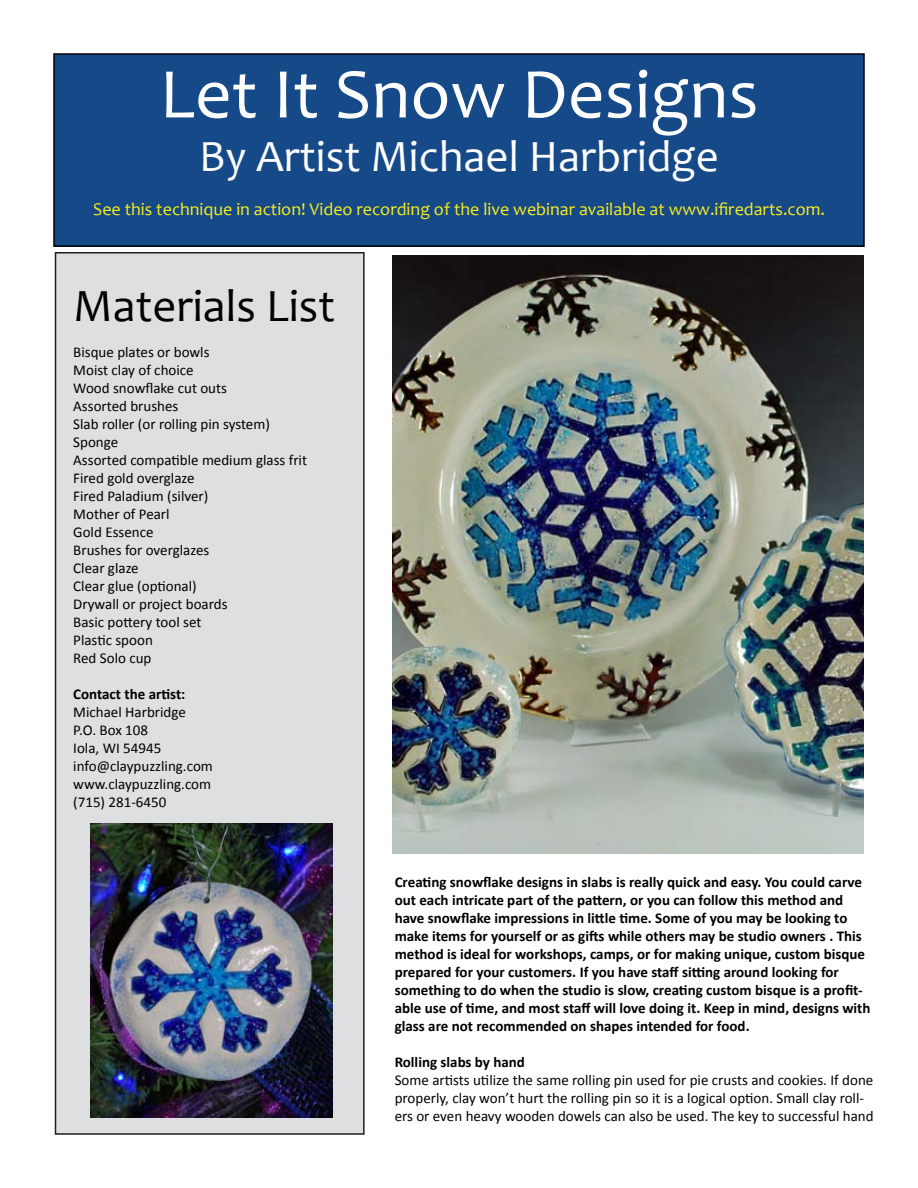
<style>
.page{position:relative;width:918px;height:1188px;background:#fff}
.page>*{position:absolute;margin:0;border:0;box-sizing:border-box;transform-origin:0 0}
.t1{font:72px "Candara";color:#fcfdfc}
.t2{font:46.5px "Candara";color:#000}
.t3{font:45px "Candara";color:#fcfdfc}
.t4{font:18px "Candara";color:#f9ed1d}
.t5{font:15px/18px "Calibri";color:#000}
.t6{font:700 15px/18px "Calibri";color:#000}
</style>
<div class="page">
<div style="left:56px;top:253px;width:308px;height:881px;background:#dddfe0"></div>
<div style="left:55px;top:252px;width:310px;height:883px;border:2px solid #221e1f"></div>
<img style="left:392px;top:255px;width:472px;height:599px">
<div style="left:54px;top:54px;width:810px;height:192px;background:#154988"></div>
<div style="left:53px;top:53px;width:812px;height:194px;border:2px solid #000"></div>
<img style="left:90px;top:824px;width:242px;height:294px">
<h1 class="t1" style="left:160px;top:49px;width:601px">Let It Snow Designs</h1>
<h3 class="t3" style="left:199px;top:129px;width:521px">By Artist Michael Harbridge</h3>
<p class="t4" style="left:93px;top:197px;width:733px">See this technique in action! Video recording of the live webinar available at www.ifiredarts.com.</p>
<h2 class="t2" style="left:73px;top:277px;width:263px">Materials List</h2>
<p class="t5" style="left:73px;top:343px;width:235px">Bisque plates or bowls<br>Moist clay of choice<br>Wood snowflake cut outs<br>Assorted brushes<br>Slab roller (or rolling pin system)<br>Sponge<br>Assorted compatible medium glass frit<br>Fired gold overglaze<br>Fired Paladium (silver)<br>Mother of Pearl<br>Gold Essence<br>Brushes for overglazes<br>Clear glaze<br>Clear glue (optional)<br>Drywall or project boards<br>Basic pottery tool set<br>Plastic spoon<br>Red Solo cup</p>
<p class="t6" style="left:73px;top:685px;width:114px">Contact the artist:</p>
<p class="t5" style="left:73px;top:703px;width:141px">Michael Harbridge<br>P.O. Box 108<br>Iola, WI 54945 info@claypuzzling.com www.claypuzzling.com (715) 281-6450</p>
<p class="t6" style="left:395px;top:873px;width:477px">Creating snowflake designs in slabs is really quick and easy. You could carve out each intricate part of the pattern, or you can follow this method and have snowflake impressions in little time. Some of you may be looking to make items for yourself or as gifts while others may be studio owners . This method is ideal for workshops, camps, or for making unique, custom bisque prepared for your customers. If you have staff sitting around looking for something to do when the studio is slow, creating custom bisque is a profit&shy;able use of time, and most staff will love doing it. Keep in mind, designs with glass are not recommended on shapes intended for food.</p>
<p class="t6" style="left:395px;top:1053px;width:132px">Rolling slabs by hand</p>
<p class="t5" style="left:395px;top:1071px;width:480px">Some artists utilize the same rolling pin used for pie crusts and cookies. If done properly, clay won’t hurt the rolling pin so it is a logical option. Small clay roll&shy;ers or even heavy wooden dowels can also be used. The key to successful hand</p>
</div>
